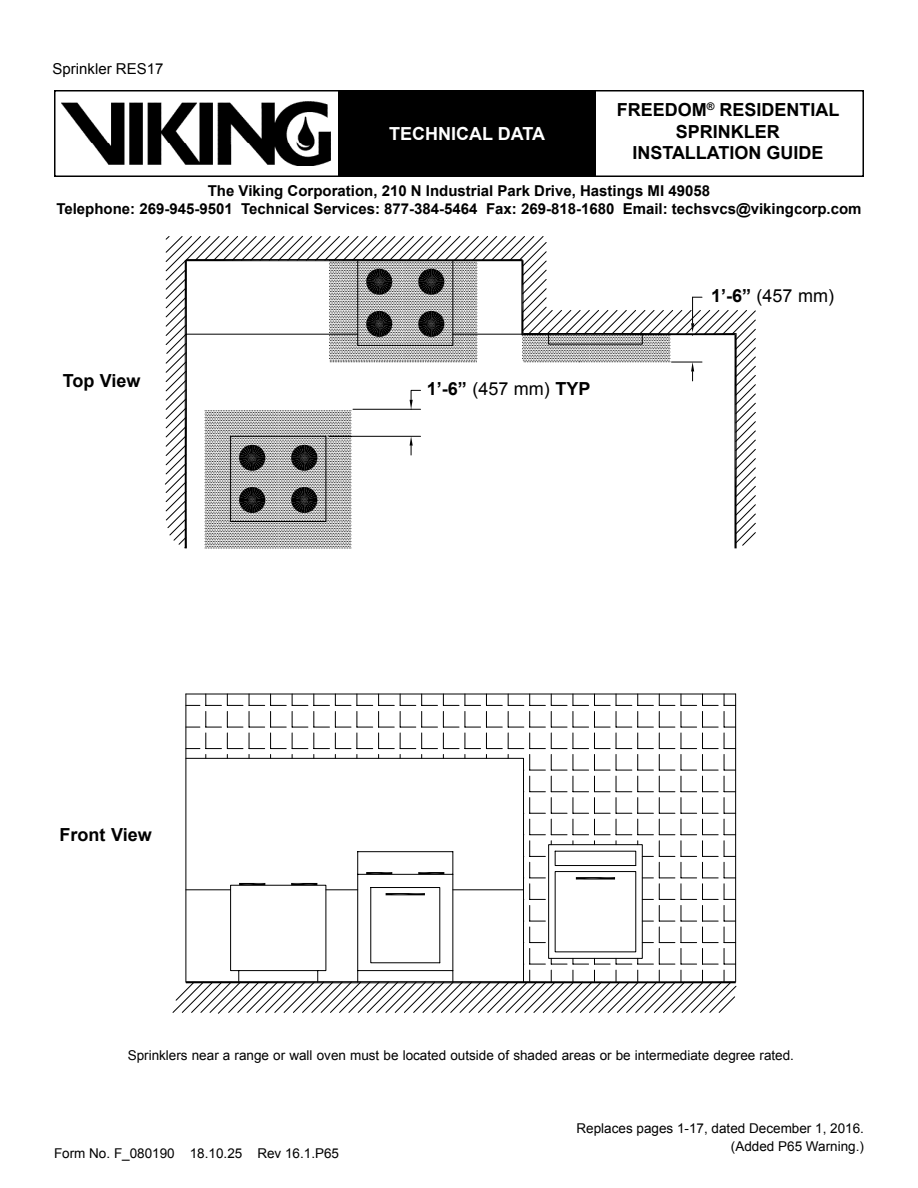
<style>
.page{position:relative;width:918px;height:1188px;background:#fff}
.page>*{position:absolute;margin:0;border:0;box-sizing:border-box;transform-origin:0 0}
.t1{font:700 18px/21.6px "Arial";color:#000;text-align:center}
.t2{font:700 18px "Arial";color:#fff}
.t3{font:18px "Arial";color:#000}
.t4{font:700 15px/18px "Arial";color:#000;text-align:center}
.t5{font:15px "Arial";color:#000}
.t6{font:13.5px/18px "Arial";color:#000;text-align:right}
.s1{font-weight:400}
.s2{font-weight:700}
</style>
<div class="page">
<div style="left:54px;top:90px;width:810px;height:87px;border:2px solid #000"></div>
<div style="left:338px;top:91px;width:258px;height:85px;background:#000"></div>
<img style="left:62px;top:102px;width:269px;height:64px">
<svg style="left:165px;top:236px;width:591px;height:778px"></svg>
<svg style="left:185px;top:548px;width:551px;height:435px"></svg>
<svg style="left:185px;top:259px;width:552px;height:289px"></svg>
<p class="t5" style="left:52px;top:59px;width:112px">Sprinkler RES17</p>
<h1 class="t2" style="left:389px;top:121px;width:157px">TECHNICAL DATA</h1>
<h1 class="t1" style="left:617px;top:100px;width:224px">FREEDOM<sup>®</sup> RESIDENTIAL<br>SPRINKLER<br>INSTALLATION GUIDE</h1>
<p class="t4" style="left:56px;top:182px;width:807px">The Viking Corporation, 210 N Industrial Park Drive, Hastings MI 49058<br>Telephone: 269-945-9501 Technical Services: 877-384-5464 Fax: 269-818-1680 Email: techsvcs@vikingcorp.com</p>
<h1 class="t1" style="left:63px;top:370px;width:79px">Top View</h1>
<h1 class="t1" style="left:60px;top:825px;width:94px">Front View</h1>
<h1 class="t1" style="left:427px;top:379px;width:165px">1’-6” <span class="s1">(457 mm)</span> TYP</h1>
<h1 class="t3" style="left:711px;top:283px;width:125px"><span class="s2">1’-6”</span> (457 mm)</h1>
<p class="t6" style="left:128px;top:1046px;width:668px">Sprinklers near a range or wall oven must be located outside of shaded areas or be intermediate degree rated.</p>
<p class="t6" style="left:54px;top:1144px;width:287px">Form No. F_080190 18.10.25 Rev 16.1.P65</p>
<p class="t6" style="left:577px;top:1119px;width:289px">Replaces pages 1-17, dated December 1, 2016. (Added P65 Warning.)</p>
</div>
